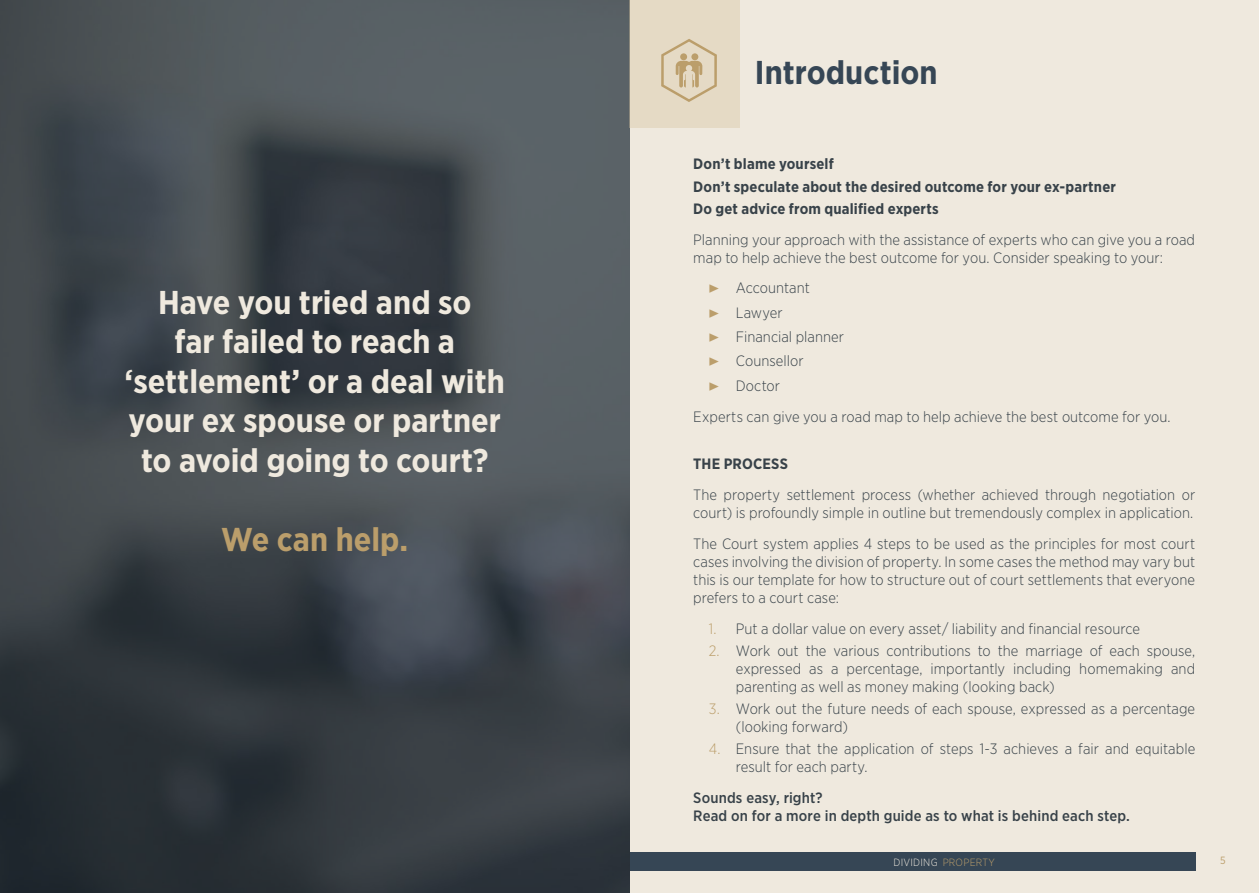
<style>
.page{position:relative;width:1259px;height:893px;background:#efe9de}
.page>*{position:absolute;margin:0;border:0;box-sizing:border-box;transform-origin:0 0}
.t1{font:700 33px/39.6px "Gotham Narrow";color:#efe9de;text-align:center}
.t2{font:700 33px "Gotham Narrow";color:#364655}
.t3{font:700 33px "Gotham Narrow";color:#bb9e6b}
.t4{font:300 15px/18px "Gotham Narrow";letter-spacing:.005em;color:#384249}
.t5{font:700 15px/22.2px "Gotham Narrow";letter-spacing:.01em;color:#384249}
.t6{font:500 15px/18px "Gotham Narrow";letter-spacing:.01em;color:#384249}
.t7{font:300 10.5px "Gotham Narrow";letter-spacing:.025em;color:#efe9de}
.t8{font:10.5px "Gotham Narrow";color:#bb9e6b}
.s1{font-family:"Acumin Pro";color:#bb9e6b}
.s2{color:#bb9e6b}
</style>
<div class="page">
<div style="left:64px;top:852px;width:1131px;height:19px;background:#364655"></div>
<img style="left:0;top:0;width:629px;height:893px">
<div style="left:629px;top:0;width:111px;height:128px;background:#e5dac5"></div>
<svg style="left:661px;top:39px;width:56px;height:63px"></svg>
<h1 class="t1" style="left:125px;top:282px;width:382px">Have you tried and so<br>far failed to reach a ‘settlement’ or a deal with your ex spouse or partner to avoid going to court?</h1>
<h1 class="t3" style="left:221px;top:518px;width:188px">We can help.</h1>
<h1 class="t2" style="left:755px;top:51px;width:184px">Introduction</h1>
<p class="t5" style="left:693px;top:153px;width:424px">Don’t blame yourself<br>Don’t speculate about the desired outcome for your ex-partner<br>Do get advice from qualified experts</p>
<p class="t4" style="left:693px;top:230px;width:503px">Planning your approach with the assistance of experts who can give you a road map to help achieve the best outcome for you. Consider speaking to your:</p>
<p class="t4" style="left:709px;top:276px;width:137px;line-height:24.3px"><span class="s1">▶</span> Accountant<br><span class="s1">▶</span> Lawyer<br><span class="s1">▶</span> Financial planner <span class="s1">▶</span> Counsellor<br><span class="s1">▶</span> Doctor</p>
<p class="t4" style="left:693px;top:407px;width:479px">Experts can give you a road map to help achieve the best outcome for you.</p>
<p class="t5" style="left:693px;top:453px;width:96px">THE PROCESS</p>
<p class="t4" style="left:693px;top:485px;width:503px">The property settlement process (whether achieved through negotiation or court) is profoundly simple in outline but tremendously complex in application.</p>
<p class="t4" style="left:693px;top:534px;width:503px;text-align:justify">The Court system applies 4 steps to be used as the principles for most court cases involving the division of property. In some cases the method may vary but this is our template for how to structure out of court settlements that everyone prefers to a court case:</p>
<p class="t4" style="left:709px;top:619px;width:433px"><span class="s2">1.</span> Put a dollar value on every asset/ liability and financial resource</p>
<p class="t4" style="left:736px;top:641px;width:461px;text-align:justify;text-indent:-27px"><span class="s2">2.</span> Work out the various contributions to the marriage of each spouse, expressed as a percentage, importantly including homemaking and parenting as well as money making (looking back)</p>
<p class="t4" style="left:736px;top:699px;width:461px;text-indent:-27px"><span class="s2">3.</span> Work out the future needs of each spouse, expressed as a percentage (looking forward)</p>
<p class="t4" style="left:736px;top:740px;width:461px;text-indent:-27px"><span class="s2">4.</span> Ensure that the application of steps 1-3 achieves a fair and equitable result for each party.</p>
<p class="t6" style="left:693px;top:789px;width:438px">Sounds easy, right?<br>Read on for a more in depth guide as to what is behind each step.</p>
<p class="t7" style="left:893px;top:855px;width:103px">DIVIDING <span class="s2">PROPERTY</span></p>
<p class="t8" style="left:1220px;top:854px;width:7px">5</p>
</div>
